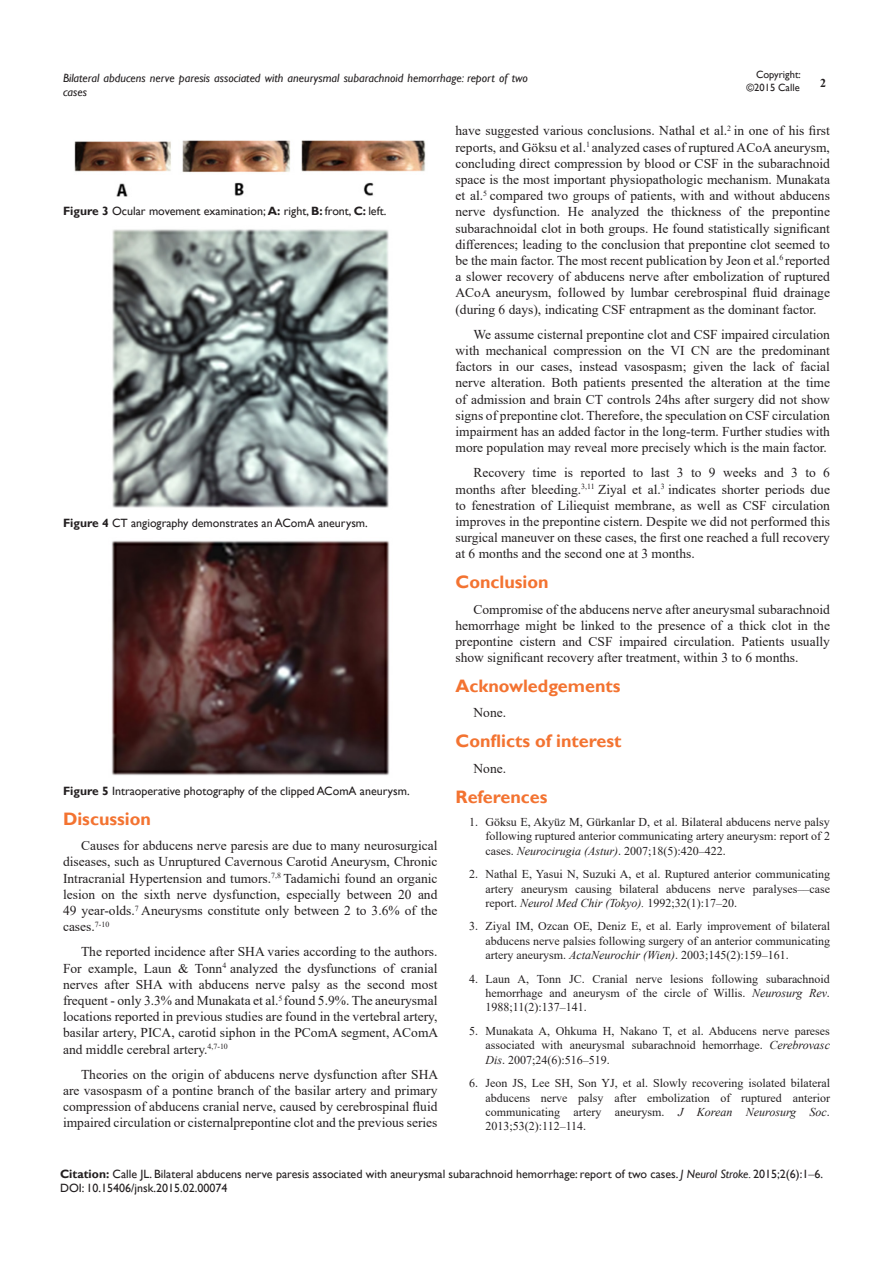
<style>
.page{position:relative;width:893px;height:1263px;background:#fff}
.page>*{position:absolute;margin:0;border:0;box-sizing:border-box;transform-origin:0 0}
.List_Paragraph{font:700 18px "Gill Sans";color:#f37331}
.t1{font:13.5px/16.2px "Times New Roman";color:#231f20;text-align:justify}
.t2{font:12px/14.4px "Times New Roman";color:#231f20;text-align:justify}
.Citation{font:12px "Gill Sans";color:#231f20}
.t3{font:italic 12px/14.4px "Gill Sans";color:#231f20}
.t4{font:700 12px "Times New Roman";color:#231f20}
.t5{font:10.5px/12.6px "Gill Sans";color:#231f20;text-align:right}
.s1{font-weight:700}
.s2{font-style:italic}
.s3{font-family:"Times New Roman"}
</style>
<div class="page">
<img style="left:74px;top:140px;width:352px;height:57px">
<img style="left:112px;top:229px;width:277px;height:279px">
<img style="left:111px;top:540px;width:279px;height:236px">
<p class="t5" style="left:746px;top:69px;width:56px">Copyright: ©2015 Calle</p>
<p class="t3" style="left:63px;top:71px;width:466px">Bilateral abducens nerve paresis associated with aneurysmal subarachnoid hemorrhage: report of two cases</p>
<p class="t4" style="left:820px;top:75px;width:7px">2</p>
<p class="Citation" style="left:63px;top:204px;width:325px"><span class="s1">Figure 3</span> Ocular movement examination; <span class="s1">A:</span> right, <span class="s1">B:</span> front, <span class="s1">C:</span> left.</p>
<p class="Citation" style="left:63px;top:516px;width:306px"><span class="s1">Figure 4</span> CT angiography demonstrates an AComA aneurysm.</p>
<p class="Citation" style="left:63px;top:784px;width:348px"><span class="s1">Figure 5</span> Intraoperative photography of the clipped AComA aneurysm.</p>
<p class="List_Paragraph" style="left:63px;top:808px;width:89px">Discussion</p>
<p class="t1" style="left:63px;top:837px;width:376px;text-indent:18px">Causes for abducens nerve paresis are due to many neurosurgical diseases, such as Unruptured Cavernous Carotid Aneurysm, Chronic Intracranial Hypertension and tumors.<sup>7,8</sup> Tadamichi found an organic lesion on the sixth nerve dysfunction, especially between 20 and 49 year-olds.<sup>7</sup> Aneurysms constitute only between 2 to 3.6% of the cases.<sup>7-10</sup></p>
<p class="t1" style="left:63px;top:943px;width:377px;text-indent:18px">The reported incidence after SHA varies according to the authors.<br>For example, Laun &amp; Tonn<sup>4</sup> analyzed the dysfunctions of cranial nerves after SHA with abducens nerve palsy as the second most frequent - only 3.3% and Munakata et al.<sup>5</sup> found 5.9%. The aneurysmal locations reported in previous studies are found in the vertebral artery, basilar artery, PICA, carotid siphon in the PComA segment, AComA and middle cerebral artery.<sup>4,7-10</sup></p>
<p class="t1" style="left:63px;top:1066px;width:377px;text-indent:18px">Theories on the origin of abducens nerve dysfunction after SHA are vasospasm of a pontine branch of the basilar artery and primary compression of abducens cranial nerve, caused by cerebrospinal fluid impaired circulation or cisternalprepontine clot and the previous series</p>
<p class="t1" style="left:455px;top:122px;width:376px">have suggested various conclusions. Nathal et al.<sup>2</sup> in one of his first reports, and Göksu et al.<sup>1</sup> analyzed cases of ruptured ACoA aneurysm, concluding direct compression by blood or CSF in the subarachnoid space is the most important physiopathologic mechanism. Munakata et al.<sup>5</sup> compared two groups of patients, with and without abducens nerve dysfunction. He analyzed the thickness of the prepontine subarachnoidal clot in both groups. He found statistically significant differences; leading to the conclusion that prepontine clot seemed to be the main factor. The most recent publication by Jeon et al.<sup>6</sup> reported a slower recovery of abducens nerve after embolization of ruptured ACoA aneurysm, followed by lumbar cerebrospinal fluid drainage (during 6 days), indicating CSF entrapment as the dominant factor.</p>
<p class="t1" style="left:455px;top:326px;width:376px;text-indent:18px">We assume cisternal prepontine clot and CSF impaired circulation with mechanical compression on the VI CN are the predominant factors in our cases, instead vasospasm; given the lack of facial nerve alteration. Both patients presented the alteration at the time of admission and brain CT controls 24hs after surgery did not show signs of prepontine clot. Therefore, the speculation on CSF circulation impairment has an added factor in the long-term. Further studies with more population may reveal more precisely which is the main factor.</p>
<p class="t1" style="left:455px;top:464px;width:376px;text-indent:18px">Recovery time is reported to last 3 to 9 weeks and 3 to 6 months after bleeding.<sup>3,11</sup> Ziyal et al.<sup>3</sup> indicates shorter periods due to fenestration of Liliequist membrane, as well as CSF circulation improves in the prepontine cistern. Despite we did not performed this surgical maneuver on these cases, the first one reached a full recovery at 6 months and the second one at 3 months.</p>
<p class="List_Paragraph" style="left:455px;top:571px;width:95px">Conclusion</p>
<p class="t1" style="left:455px;top:601px;width:376px;text-indent:18px">Compromise of the abducens nerve after aneurysmal subarachnoid hemorrhage might be linked to the presence of a thick clot in the prepontine cistern and CSF impaired circulation. Patients usually show significant recovery after treatment, within 3 to 6 months.</p>
<p class="List_Paragraph" style="left:455px;top:675px;width:166px">Acknowledgements</p>
<p class="t1" style="left:473px;top:704px;width:34px">None.</p>
<p class="List_Paragraph" style="left:455px;top:730px;width:168px">Conflicts of interest</p>
<p class="t1" style="left:473px;top:760px;width:34px">None.</p>
<p class="List_Paragraph" style="left:455px;top:786px;width:94px">References</p>
<p class="t2" style="left:485px;top:814px;width:346px;text-indent:-16px">1. Göksu E, Akyüz M, Gürkanlar D, et al. Bilateral abducens nerve palsy following ruptured anterior communicating artery aneurysm: report of 2 cases. <span class="s2">Neurocirugia (Astur)</span>. 2007;18(5):420–422.</p>
<p class="t2" style="left:485px;top:867px;width:346px;text-indent:-16px">2. Nathal E, Yasui N, Suzuki A, et al. Ruptured anterior communicating artery aneurysm causing bilateral abducens nerve paralyses––case report. <span class="s2">Neurol Med Chir (Tokyo).</span> 1992;32(1):17–20.</p>
<p class="t2" style="left:485px;top:919px;width:346px;text-indent:-16px">3. Ziyal IM, Ozcan OE, Deniz E, et al. Early improvement of bilateral abducens nerve palsies following surgery of an anterior communicating artery aneurysm. <span class="s2">ActaNeurochir (Wien)</span>. 2003;145(2):159–161.</p>
<p class="t2" style="left:485px;top:971px;width:346px;text-indent:-16px">4. Laun A, Tonn JC. Cranial nerve lesions following subarachnoid hemorrhage and aneurysm of the circle of Willis. <span class="s2">Neurosurg Rev</span>.<br>1988;11(2):137–141.</p>
<p class="t2" style="left:485px;top:1023px;width:346px;text-indent:-16px">5. Munakata A, Ohkuma H, Nakano T, et al. Abducens nerve pareses associated with aneurysmal subarachnoid hemorrhage. <span class="s2">Cerebrovasc Dis</span>. 2007;24(6):516–519.</p>
<p class="t2" style="left:485px;top:1075px;width:346px;text-indent:-16px">6. Jeon JS, Lee SH, Son YJ, et al. Slowly recovering isolated bilateral abducens nerve palsy after embolization of ruptured anterior communicating artery aneurysm. <span class="s2">J Korean Neurosurg Soc</span>.<br>2013;53(2):112–114.</p>
<p class="Citation" style="left:60px;top:1167px;width:764px"><span class="s1">Citation:</span> Calle JL. Bilateral abducens nerve paresis associated with aneurysmal subarachnoid hemorrhage: report of two cases. <span class="s2">J Neurol Stroke.</span> 2015;2(6):1<span class="s3">‒</span>6.</p>
<p class="Citation" style="left:60px;top:1181px;width:169px">DOI: 10.15406/jnsk.2015.02.00074</p>
</div>
